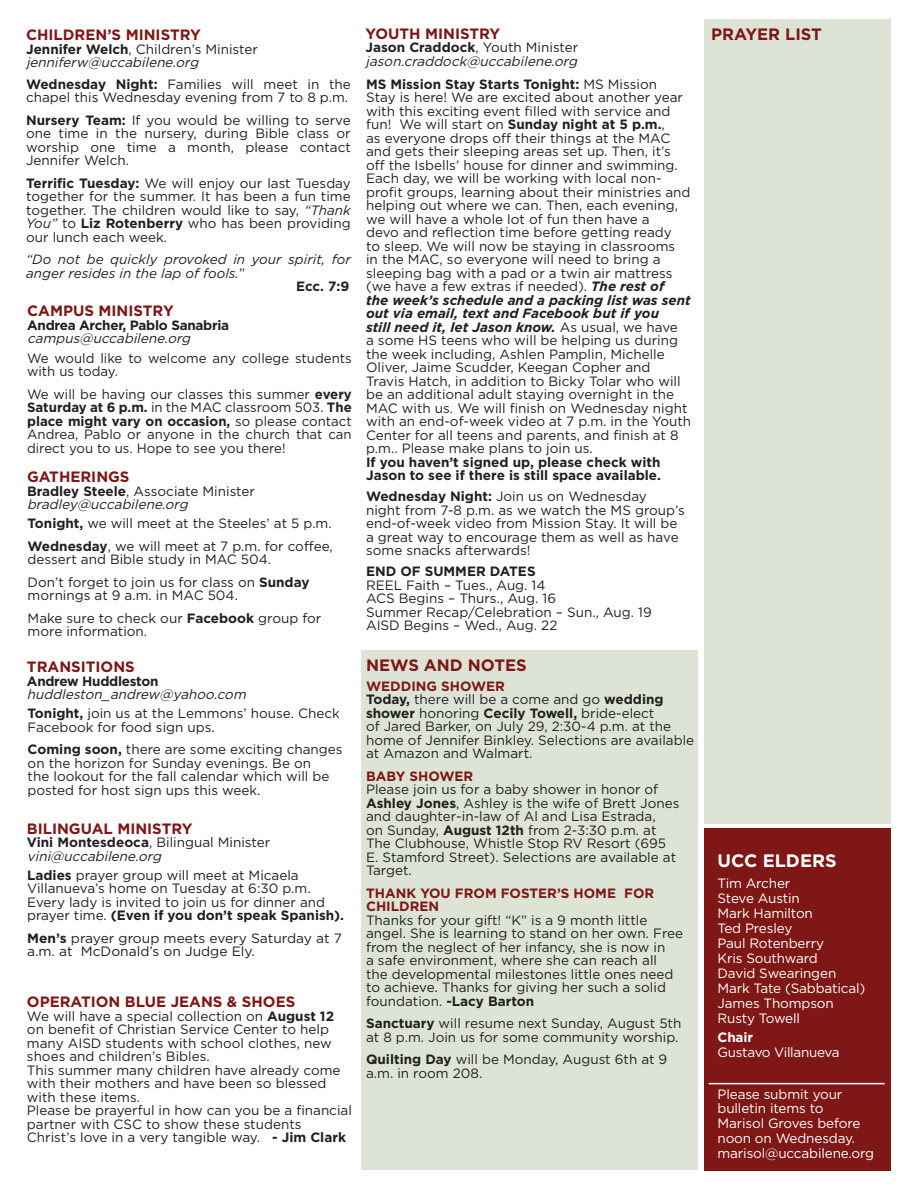
<style>
.page{position:relative;width:918px;height:1188px;background:#fff}
.page>*{position:absolute;margin:0;border:0;box-sizing:border-box;transform-origin:0 0}
.t1{font:700 18px "Gotham";color:#fff}
.t2{font:700 16.5px "Gotham";color:#7e1715}
.t3{font:700 15px "Gotham";color:#7e1715}
.t4{font:13.5px/13.5px "Gotham";color:#231f20}
.t5{font:italic 13.5px/13.5px "Gotham";color:#231f20}
.t6{font:13.5px/15px "Gotham";letter-spacing:-.01em;color:#fff}
.t7{font:700 13.5px/13.5px "Gotham";color:#231f20}
.t8{font:italic 13.5px "Gotham";color:#231f20}
.t9{font:700 13.5px/13.5px "Gotham";color:#7e1715}
.t10{font:700 13.5px "Gotham";letter-spacing:-.02em;color:#231f20}
.t11{font:700 13.5px "Gotham";letter-spacing:-.01em;color:#fff}
.s1{font-weight:700;font-style:normal}
.s2{font-style:normal}
.s3{font-weight:700}
.s4{font-weight:700;font-style:italic}
.s5{font-style:italic}
.s6{font-weight:700;color:#7e1715}
</style>
<div class="page">
<div style="left:361px;top:650px;width:336px;height:520px;background:#dde4d5"></div>
<div style="left:704px;top:828px;width:187px;height:342px;background:#7e1715"></div>
<div style="left:704px;top:19px;width:187px;height:805px;background:#dde4d5"></div>
<hr style="left:709px;top:1083px;width:176px;height:1px;background:#fff">
<p class="t3" style="left:366px;top:25px;width:136px">YOUTH MINISTRY</p>
<p class="t5" style="left:366px;top:41px;width:216px"><span class="s1">Jason Craddock</span><span class="s2">, Youth Minister </span>jason.craddock@uccabilene.org</p>
<p class="t4" style="left:366px;top:77px;width:327px"><span class="s3">MS Mission Stay Starts Tonight:</span> MS Mission<br>Stay is here! We are excited about another year with this exciting event filled with service and fun! We will start on <span class="s3">Sunday night at 5 p.m.</span>,<br>as everyone drops off their things at the MAC and gets their sleeping areas set up. Then, it’s off the Isbells’ house for dinner and swimming.<br>Each day, we will be working with local non&shy;profit groups, learning about their ministries and helping out where we can. Then, each evening, we will have a whole lot of fun then have a<br>devo and reflection time before getting ready<br>to sleep. We will now be staying in classrooms<br>in the MAC, so everyone will need to bring a sleeping bag with a pad or a twin air mattress (we have a few extras if needed). <span class="s4">The rest of<br>the week’s schedule and a packing list was sent out via email, text and Facebook but if you<br>still need it, let Jason know.</span> As usual, we have<br>a some HS teens who will be helping us during the week including, Ashlen Pamplin, Michelle Oliver, Jaime Scudder, Keegan Copher and Travis Hatch, in addition to Bicky Tolar who will be an additional adult staying overnight in the MAC with us. We will finish on Wednesday night with an end-of-week video at 7 p.m. in the Youth Center for all teens and parents, and finish at 8 p.m.. Please make plans to join us.</p>
<p class="t7" style="left:366px;top:455px;width:296px">If you haven’t signed up, please check with<br>Jason to see if there is still space available.</p>
<p class="t4" style="left:366px;top:489px;width:320px"><span class="s3">Wednesday Night:</span> Join us on Wednesday night from 7-8 p.m. as we watch the MS group’s end-of-week video from Mission Stay. It will be a great way to encourage them as well as have some snacks afterwards!</p>
<p class="t7" style="left:366px;top:564px;width:171px">END OF SUMMER DATES</p>
<p class="t4" style="left:366px;top:578px;width:287px">REEL Faith – Tues., Aug. 14<br>ACS Begins – Thurs., Aug. 16<br>Summer Recap/Celebration – Sun., Aug. 19<br>AISD Begins – Wed., Aug. 22</p>
<p class="t3" style="left:26px;top:27px;width:176px">CHILDREN’S MINISTRY</p>
<p class="t2" style="left:711px;top:25px;width:112px">PRAYER LIST</p>
<p class="t5" style="left:26px;top:42px;width:233px"><span class="s1">Jennifer Welch</span><span class="s2">, Children’s Minister </span>jenniferw@uccabilene.org</p>
<p class="t4" style="left:26px;top:77px;width:326px"><span class="s3">Wednesday Night:</span> Families will meet in the chapel this Wednesday evening from 7 to 8 p.m.</p>
<p class="t4" style="left:26px;top:113px;width:326px;text-align:justify"><span class="s3">Nursery Team:</span> If you would be willing to serve one time in the nursery, during Bible class or worship one time a month, please contact Jennifer Welch.</p>
<p class="t4" style="left:26px;top:176px;width:326px;text-align:justify"><span class="s3">Terrific Tuesday:</span> We will enjoy our last Tuesday together for the summer. It has been a fun time together. The children would like to say, <span class="s5">“Thank You”</span> to <span class="s3">Liz Rotenberry</span> who has been providing our lunch each week.</p>
<p class="t8" style="left:26px;top:252px;width:326px">“Do not be quickly provoked in your spirit, for</p>
<p class="t8" style="left:26px;top:266px;width:220px">anger resides in the lap of fools.<span class="s2">”</span></p>
<p class="t7" style="left:296px;top:279px;width:55px">Ecc. 7:9</p>
<p class="t3" style="left:27px;top:302px;width:148px">CAMPUS MINISTRY</p>
<p class="t10" style="left:27px;top:317px;width:204px">Andrea Archer, Pablo Sanabria</p>
<p class="t5" style="left:27px;top:332px;width:168px">campus@uccabilene.org</p>
<p class="t4" style="left:27px;top:351px;width:326px">We would like to welcome any college students with us today.</p>
<p class="t4" style="left:27px;top:387px;width:326px;text-align:justify">We will be having our classes this summer <span class="s3">every Saturday at 6 p.m.</span> in the MAC classroom 503. <span class="s3">The place might vary on occasion,</span> so please contact Andrea, Pablo or anyone in the church that can direct you to us. Hope to see you there!</p>
<p class="t3" style="left:27px;top:468px;width:104px">GATHERINGS</p>
<p class="t5" style="left:27px;top:484px;width:229px"><span class="s1">Bradley Steele</span><span class="s2">, Associate Minister </span>bradley@uccabilene.org</p>
<p class="t4" style="left:28px;top:512px;width:307px;line-height:22.5px"><span class="s3">Tonight,</span> we will meet at the Steeles’ at 5 p.m.<br><span class="s3">Wednesday</span>, we will meet at 7 p.m. for coffee,</p>
<p class="t4" style="left:28px;top:548px;width:283px;line-height:22.5px">dessert and Bible study in MAC 504.<br>Don’t forget to join us for class on <span class="s3">Sunday</span></p>
<p class="t4" style="left:28px;top:584px;width:295px;line-height:22.5px">mornings at 9 a.m. in MAC 504.<br>Make sure to check our <span class="s3">Facebook</span> group for</p>
<p class="t4" style="left:28px;top:625px;width:121px">more information.</p>
<p class="t3" style="left:27px;top:658px;width:109px">TRANSITIONS</p>
<p class="t10" style="left:27px;top:673px;width:133px">Andrew Huddleston</p>
<p class="t4" style="left:27px;top:685px;width:314px;line-height:19.2px"><span class="s5">huddleston_ andrew@yahoo.com<br></span><span class="s3">Tonight,</span> join us at the Lemmons’ house. Check</p>
<p class="t4" style="left:28px;top:716px;width:316px;line-height:22.5px">Facebook for food sign ups.<br><span class="s3">Coming soon,</span> there are some exciting changes</p>
<p class="t4" style="left:28px;top:756px;width:303px">on the horizon for Sunday evenings. Be on the lookout for the fall calendar which will be posted for host sign ups this week.</p>
<p class="t3" style="left:27px;top:820px;width:167px">BILINGUAL MINISTRY</p>
<p class="t5" style="left:27px;top:836px;width:245px"><span class="s1">Vini Montesdeoca</span><span class="s2">, Bilingual Minister </span>vini@uccabilene.org</p>
<p class="t4" style="left:27px;top:868px;width:319px"><span class="s3">Ladies</span> prayer group will meet at Micaela Villanueva’s home on Tuesday at 6:30 p.m.<br>Every lady is invited to join us for dinner and prayer time. <span class="s3">(Even if you don’t speak Spanish).</span></p>
<p class="t4" style="left:27px;top:931px;width:316px"><span class="s3">Men’s</span> prayer group meets every Saturday at 7 a.m. at McDonald’s on Judge Ely.</p>
<p class="t3" style="left:27px;top:993px;width:270px">OPERATION BLUE JEANS &amp; SHOES</p>
<p class="t4" style="left:27px;top:1009px;width:326px">We will have a special collection on <span class="s3">August 12 </span>on benefit of Christian Service Center to help many AISD students with school clothes, new shoes and children’s Bibles.<br>This summer many children have already come with their mothers and have been so blessed with these items.<br>Please be prayerful in how can you be a financial partner with CSC to show these students Christ’s love in a very tangible way. <span class="s3">- Jim Clark</span></p>
<p class="t2" style="left:366px;top:656px;width:162px">NEWS AND NOTES</p>
<p class="t4" style="left:366px;top:679px;width:330px"><span class="s6">WEDDING SHOWER<br></span><span class="s3">Today,</span> there will be a come and go <span class="s3">wedding shower</span> honoring <span class="s3">Cecily Towell,</span> bride-elect<br>of Jared Barker, on July 29, 2:30-4 p.m. at the home of Jennifer Binkley. Selections are available at Amazon and Walmart.</p>
<p class="t9" style="left:366px;top:769px;width:109px">BABY SHOWER</p>
<p class="t4" style="left:366px;top:782px;width:315px">Please join us for a baby shower in honor of <span class="s3">Ashley Jones</span>, Ashley is the wife of Brett Jones and daughter-in-law of Al and Lisa Estrada,<br>on Sunday, <span class="s3">August 12th</span> from 2-3:30 p.m. at The Clubhouse, Whistle Stop RV Resort (695<br>E. Stamford Street). Selections are available at Target.</p>
<p class="t9" style="left:366px;top:886px;width:290px">THANK YOU FROM FOSTER’S HOME FOR<br>CHILDREN</p>
<p class="t4" style="left:366px;top:913px;width:319px">Thanks for your gift! “K” is a 9 month little angel. She is learning to stand on her own. Free from the neglect of her infancy, she is now in<br>a safe environment, where she can reach all<br>the developmental milestones little ones need to achieve. Thanks for giving her such a solid foundation. <span class="s3">-Lacy Barton</span></p>
<p class="t4" style="left:366px;top:1016px;width:317px"><span class="s3">Sanctuary</span> will resume next Sunday, August 5th at 8 p.m. Join us for some community worship.</p>
<p class="t4" style="left:366px;top:1052px;width:303px"><span class="s3">Quilting Day</span> will be Monday, August 6th at 9 a.m. in room 208.</p>
<h1 class="t1" style="left:718px;top:850px;width:121px">UCC ELDERS</h1>
<p class="t6" style="left:718px;top:875px;width:149px">Tim Archer<br>Steve Austin<br>Mark Hamilton<br>Ted Presley<br>Paul Rotenberry<br>Kris Southward<br>David Swearingen<br>Mark Tate (Sabbatical)<br>James Thompson<br>Rusty Towell</p>
<p class="t11" style="left:718px;top:1030px;width:37px">Chair</p>
<p class="t6" style="left:718px;top:1045px;width:124px">Gustavo Villanueva</p>
<p class="t6" style="left:718px;top:1088px;width:126px;line-height:13.5px">Please submit your bulletin items to</p>
<p class="t6" style="left:718px;top:1115px;width:158px">Marisol Groves before noon on Wednesday. marisol@uccabilene.org</p>
</div>
